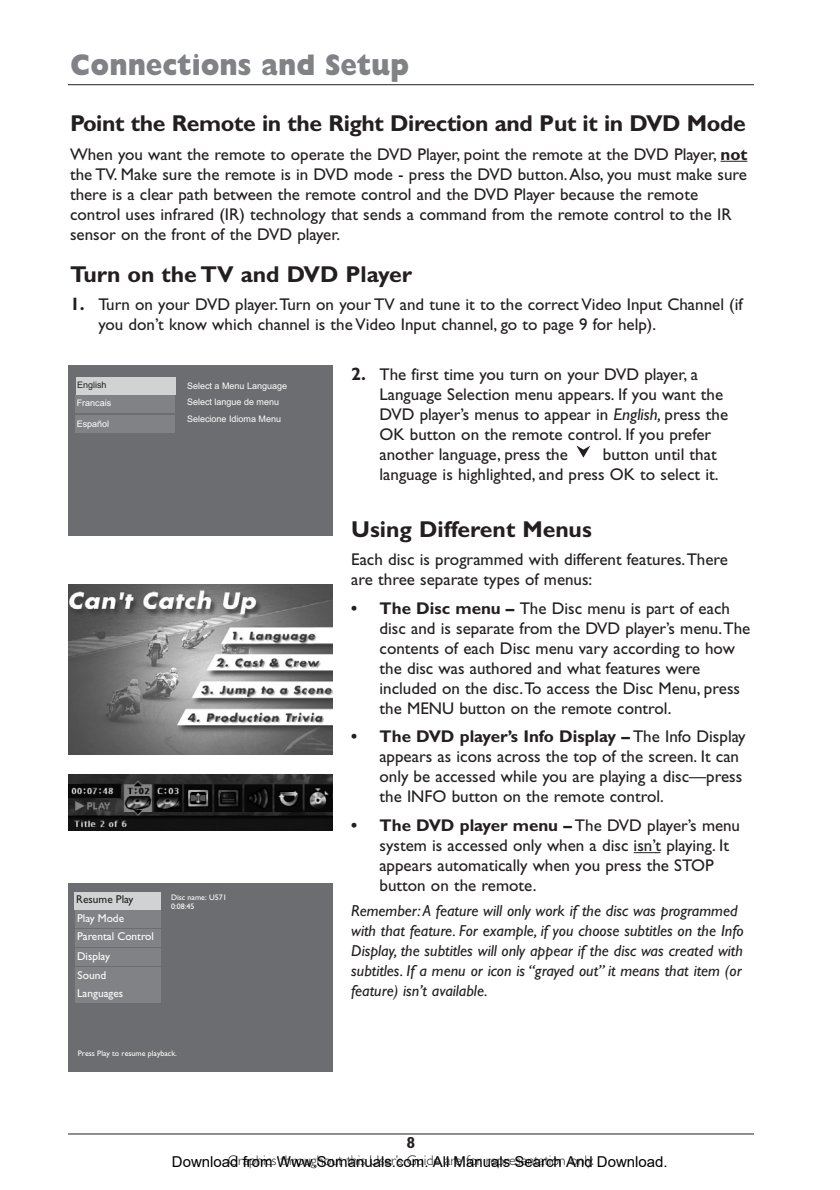
<style>
.page{position:relative;width:840px;height:1190px;background:#fff}
.page>*{position:absolute;margin:0;border:0;box-sizing:border-box;transform-origin:0 0}
.t1{font:800 30px "Gill Sans";color:#808285;scale:.9 1}
.t2{font:700 23px "Gill Sans";letter-spacing:-.015em;color:#231f20}
.t3{font:17px/20px "Gill Sans";color:#231f20}
.t4{font:italic 16px/20px "Gill Sans";color:#231f20}
.t5{font:700 16px "Gill Sans";color:#231f20}
.t6{font:15px "Arial";color:#000}
.t7{font:300 14px "Gill Sans";color:#231f20}
.t8{font:11.4px/19.2px "Gill Sans";color:#fff}
.t9{font:11.4px "Gill Sans";color:#231f20}
.t10{font:9px/16.4px "Arial MS";color:#fff}
.t11{font:9px "Arial MS";color:#231f20}
.t12{font:8px/9.6px "Gill Sans";color:#fff}
.s1{font-weight:700}
.s2{font-weight:700;font-size:18px}
.s3{font-style:italic}
</style>
<div class="page">
<hr style="left:68px;top:1134px;width:686px;height:1px;background:#231f20">
<hr style="left:68px;top:84px;width:686px;height:1px;background:#231f20">
<svg style="left:634px;top:852px;width:26px;height:1px"></svg>
<svg style="left:576px;top:446px;width:14px;height:12px"></svg>
<div style="left:68px;top:366px;width:264px;height:170px;background:#6c6d70"></div>
<div style="left:75px;top:416px;width:100px;height:17px;background:#808285"></div>
<div style="left:75px;top:395px;width:100px;height:18px;background:#808285"></div>
<div style="left:76px;top:377px;width:100px;height:17px;background:#d1d2d4"></div>
<svg style="left:721px;top:161px;width:26px;height:1px"></svg>
<img style="left:68px;top:775px;width:264px;height:55px">
<img style="left:68px;top:584px;width:264px;height:170px">
<div style="left:68px;top:883px;width:264px;height:189px;background:#6c6d70"></div>
<div style="left:76px;top:967px;width:85px;height:18px;background:#808285"></div>
<div style="left:74px;top:892px;width:87px;height:18px;background:#d1d2d4"></div>
<div style="left:75px;top:929px;width:86px;height:18px;background:#808285"></div>
<div style="left:75px;top:948px;width:86px;height:18px;background:#808285"></div>
<div style="left:75px;top:910px;width:86px;height:18px;background:#808285"></div>
<div style="left:75px;top:985px;width:86px;height:18px;background:#808285"></div>
<h1 class="t1" style="left:70px;top:54px;width:378px">Connections and Setup</h1>
<h2 class="t2" style="left:70px;top:115px;width:677px">Point the Remote in the Right Direction and Put it in DVD Mode</h2>
<p class="t3" style="left:70px;top:146px;width:679px">When you want the remote to operate the DVD Player, point the remote at the DVD Player, <span class="s1">not </span>the TV. Make sure the remote is in DVD mode - press the DVD button.Also, you must make sure there is a clear path between the remote control and the DVD Player because the remote control uses infrared (IR) technology that sends a command from the remote control to the IR sensor on the front of the DVD player.</p>
<h2 class="t2" style="left:70px;top:266px;width:344px">Turn on the TV and DVD Player</h2>
<p class="t3" style="left:98px;top:296px;width:646px;text-indent:-28px"><span class="s2">1.</span> Turn on your DVD player.Turn on your TV and tune it to the correct Video Input Channel (if you don’t know which channel is the Video Input channel, go to page 9 for help).</p>
<p class="t11" style="left:77px;top:382px;width:31px">English</p>
<p class="t10" style="left:187px;top:378px;width:102px">Select a Menu Language<br>Select langue de menu<br>Selecione Idioma Menu</p>
<p class="t10" style="left:77px;top:396px;width:36px">Francais</p>
<p class="t10" style="left:77px;top:416px;width:34px">Español</p>
<p class="t9" style="left:76px;top:896px;width:59px">Resume Play</p>
<p class="t8" style="left:77px;top:928px;width:78px">Parental Control<br>Display</p>
<p class="t8" style="left:77px;top:909px;width:49px">Play Mode</p>
<p class="t8" style="left:78px;top:966px;width:30px">Sound</p>
<p class="t8" style="left:77px;top:985px;width:48px">Languages</p>
<p class="t12" style="left:171px;top:893px;width:57px">Disc name: U571<br>0:08:45</p>
<p class="t12" style="left:78px;top:1049px;width:101px">Press Play to resume playback.</p>
<p class="t3" style="left:380px;top:366px;width:350px;text-indent:-28px"><span class="s2">2.</span> The first time you turn on your DVD player, a Language Selection menu appears. If you want the DVD player’s menus to appear in <span class="s3">English,</span> press the OK button on the remote control. If you prefer another language, press the</p>
<p class="t3" style="left:380px;top:446px;width:340px;text-align:right">button until that<br>language is highlighted, and press OK to select it.</p>
<h2 class="t2" style="left:351px;top:521px;width:242px">Using Different Menus</h2>
<p class="t3" style="left:351px;top:552px;width:378px">Each disc is programmed with different features.There are three separate types of menus:</p>
<p class="t3" style="left:380px;top:600px;width:372px;text-indent:-28px"><span class="s1">• The Disc menu –</span> The Disc menu is part of each disc and is separate from the DVD player’s menu.The contents of each Disc menu vary according to how the disc was authored and what features were included on the disc.To access the Disc Menu, press the MENU button on the remote control.</p>
<p class="t3" style="left:380px;top:729px;width:368px;text-indent:-28px"><span class="s1">• The DVD player’s Info Display –</span> The Info Display appears as icons across the top of the screen. It can only be accessed while you are playing a disc—press the INFO button on the remote control.</p>
<p class="t3" style="left:380px;top:817px;width:362px;text-indent:-28px"><span class="s1">• The DVD player menu –</span> The DVD player’s menu system is accessed only when a disc isn’t playing. It appears automatically when you press the STOP button on the remote.</p>
<p class="t4" style="left:351px;top:902px;width:394px">Remember:A feature will only work if the disc was programmed with that feature. For example, if you choose subtitles on the Info Display, the subtitles will only appear if the disc was created with subtitles. If a menu or icon is “grayed out” it means that item (or feature) isn’t available.</p>
<p class="t5" style="left:407px;top:1137px;width:10px">8</p>
<p class="t7" style="left:228px;top:1156px;width:368px">Graphics throughout this User’s Guide are for representation only.</p>
<p class="t6" style="left:172px;top:1153px;width:497px">Download from Www.Somanuals.com. All Manuals Search And Download.</p>
</div>
